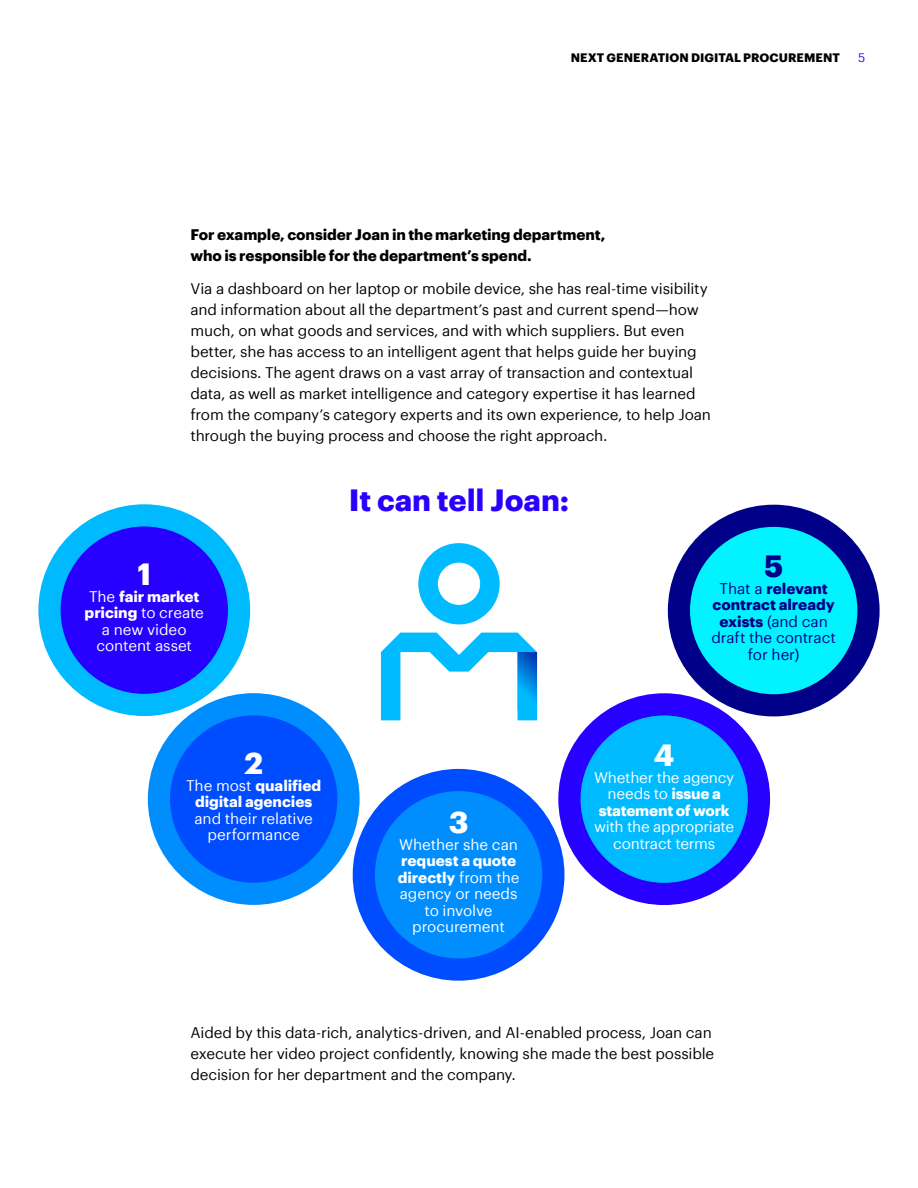
<style>
.page{position:relative;width:918px;height:1188px;background:#fff}
.page>*{position:absolute;margin:0;border:0;box-sizing:border-box;transform-origin:0 0}
.t1{font:700 30px "Graphik";color:#2800ff}
.t2{font:700 30px "Graphik";color:#fff}
.t3{font:700 30px "Graphik";color:#008}
.t4{font:15px/21px "Graphik";letter-spacing:-.01em;color:#000}
.t5{font:15px/16.5px "Graphik";letter-spacing:-.015em;color:#fff;text-align:center}
.t6{font:700 15px/21px "Graphik";letter-spacing:-.005em;color:#000}
.t7{font:15px/16.5px "Graphik";letter-spacing:-.005em;color:#008;text-align:center}
.t8{font:700 15px/16.5px "Graphik";letter-spacing:-.005em;color:#fff;text-align:center}
.t9{font:700 12px "Graphik";letter-spacing:.005em;color:#000}
.t10{font:12px "Graphik";color:#2800ff}
.s1{font-weight:700}
.s2{font-weight:400}
</style>
<div class="page">
<div style="left:49px;top:515px;width:190px;height:190px;background:#2800ff;border-radius:50%"></div>
<div style="left:38px;top:504px;width:212px;height:212px;border:22px solid #00baff;border-radius:50%"></div>
<div style="left:159px;top:704px;width:189px;height:190px;background:#004dff;border-radius:50%"></div>
<div style="left:148px;top:693px;width:212px;height:212px;border:22px solid #008eff;border-radius:50%"></div>
<div style="left:364px;top:780px;width:189px;height:190px;background:#008eff;border-radius:50%"></div>
<div style="left:353px;top:769px;width:211px;height:212px;border:22px solid #004dff;border-radius:50%"></div>
<div style="left:569px;top:704px;width:190px;height:190px;background:#00baff;border-radius:50%"></div>
<div style="left:558px;top:693px;width:212px;height:212px;border:22px solid #2800ff;border-radius:50%"></div>
<div style="left:679px;top:516px;width:190px;height:189px;background:#00f3ff;border-radius:50%"></div>
<div style="left:668px;top:505px;width:212px;height:211px;border:22px solid #008;border-radius:50%"></div>
<svg style="left:418px;top:543px;width:82px;height:81px"></svg>
<svg style="left:381px;top:633px;width:156px;height:87px"></svg>
<p class="t9" style="left:571px;top:49px;width:271px">NEXT GENERATION DIGITAL PROCUREMENT</p>
<p class="t10" style="left:858px;top:49px;width:9px">5</p>
<p class="t6" style="left:190px;top:223px;width:416px">For example, consider Joan in the marketing department, who is responsible for the department’s spend.</p>
<p class="t4" style="left:190px;top:277px;width:522px">Via a dashboard on her laptop or mobile device, she has real-time visibility and information about all the department’s past and current spend—how much, on what goods and services, and with which suppliers. But even better, she has access to an intelligent agent that helps guide her buying decisions. The agent draws on a vast array of transaction and contextual data, as well as market intelligence and category expertise it has learned from the company’s category experts and its own experience, to help Joan through the buying process and choose the right approach.</p>
<h1 class="t2" style="left:137px;top:551px;width:15px">1</h1>
<p class="t5" style="left:85px;top:587px;width:121px">The <span class="s1">fair market pricing</span> to create a new video content asset</p>
<h1 class="t1" style="left:349px;top:477px;width:222px">It can tell Joan:</h1>
<h1 class="t3" style="left:764px;top:543px;width:21px">5</h1>
<p class="t7" style="left:712px;top:579px;width:126px">That a <span class="s1">relevant contract already exists</span> (and can draft the contract for her)</p>
<h1 class="t2" style="left:244px;top:740px;width:20px">2</h1>
<p class="t8" style="left:186px;top:776px;width:137px"><span class="s2">The most</span> qualified digital agencies</p>
<p class="t5" style="left:194px;top:809px;width:120px">and their relative performance</p>
<h1 class="t2" style="left:449px;top:799px;width:21px">3</h1>
<p class="t5" style="left:399px;top:835px;width:120px">Whether she can</p>
<p class="t5" style="left:398px;top:851px;width:123px"><span class="s1">request a quote directly</span> from the agency or needs to involve procurement</p>
<h1 class="t2" style="left:654px;top:732px;width:22px">4</h1>
<p class="t5" style="left:594px;top:768px;width:142px">Whether the agency needs to <span class="s1">issue a statement of work</span></p>
<p class="t5" style="left:594px;top:817px;width:142px">with the appropriate contract terms</p>
<p class="t4" style="left:190px;top:1021px;width:525px">Aided by this data-rich, analytics-driven, and AI-enabled process, Joan can execute her video project confidently, knowing she made the best possible decision for her department and the company.</p>
</div>
